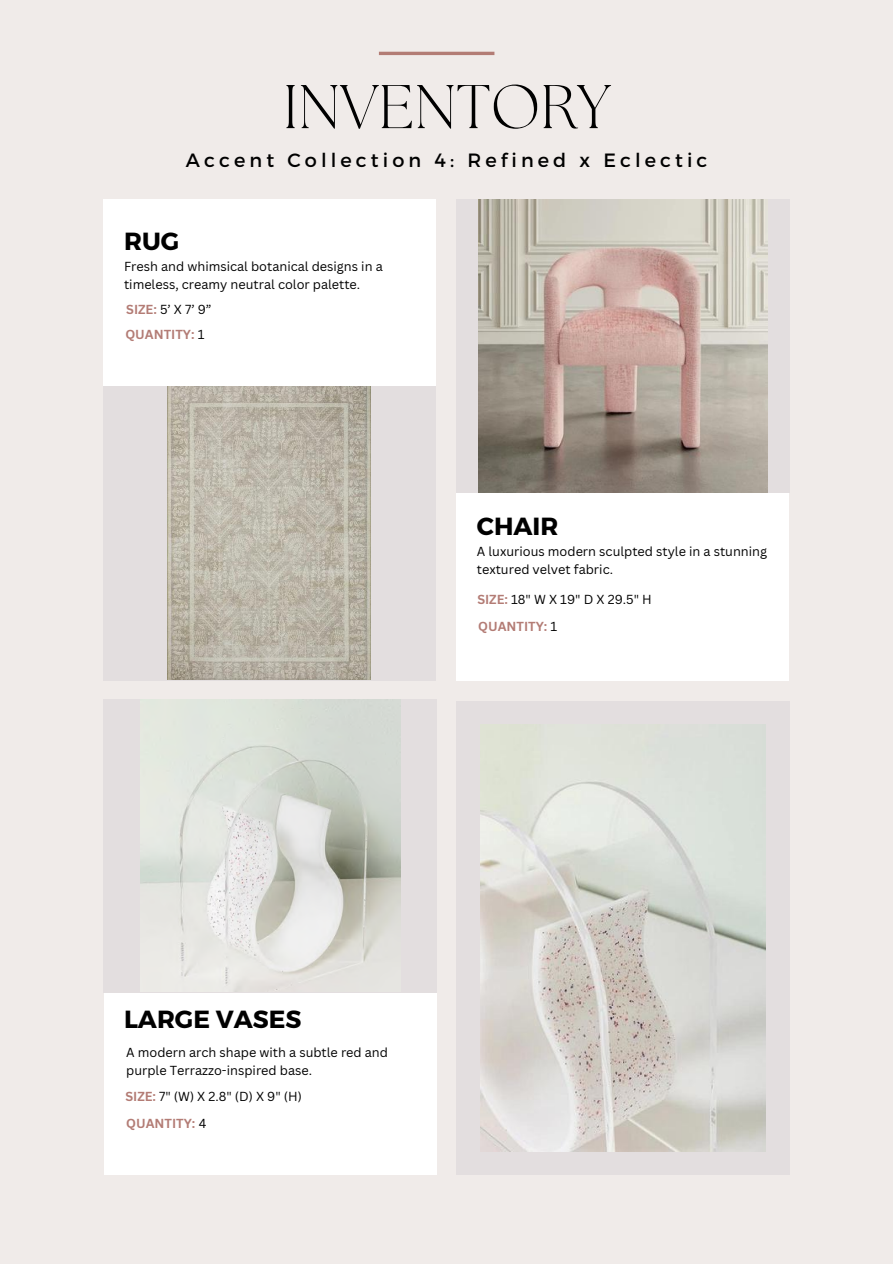
<style>
.page{position:relative;width:893px;height:1264px;background:#fff}
.page>*{position:absolute;margin:0;border:0;box-sizing:border-box;transform-origin:0 0}
.t1{font:300 61.5px "The Seasons";color:#000}
.t2{font:700 24.75px "Montserrat";color:#000}
.t3{font:19.2px "Montserrat";letter-spacing:.215em;color:#000}
.t4{font:12.75px/17.9px "Canva Sans";color:#000}
.t5{font:700 12.75px/25.7px "Canva Sans";color:#b37c75}
.s1{font-weight:400;color:#000}
.s2{font-weight:700;color:#b37c75}
</style>
<div class="page">
<div style="left:0;top:0;width:892px;height:1263px;background:#f0ebe9"></div>
<div style="left:104px;top:985px;width:332px;height:189px;background:#fff"></div>
<div style="left:456px;top:492px;width:333px;height:188px;background:#fff"></div>
<hr style="left:379px;top:52px;width:115px;height:3px;background:#b37c75">
<div style="left:103px;top:199px;width:332px;height:188px;background:#fff"></div>
<div style="left:456px;top:199px;width:333px;height:293px;background:#e3dedf"></div>
<img style="left:478px;top:199px;width:289px;height:293px">
<div style="left:104px;top:699px;width:332px;height:293px;background:#e3dedf"></div>
<img style="left:140px;top:699px;width:260px;height:293px">
<div style="left:456px;top:701px;width:333px;height:473px;background:#e3dedf"></div>
<div style="left:103px;top:386px;width:332px;height:294px;background:#e3dedf"></div>
<img style="left:168px;top:386px;width:202px;height:294px">
<img style="left:481px;top:724px;width:284px;height:427px">
<h1 class="t1" style="left:283px;top:79px;width:329px">INVENTORY</h1>
<h3 class="t3" style="left:186px;top:148px;width:523px">Accent Collection 4: Refined x Eclectic</h3>
<h2 class="t2" style="left:124px;top:225px;width:57px">RUG</h2>
<p class="t4" style="left:124px;top:257px;width:260px">Fresh and whimsical botanical designs in a timeless, creamy neutral color palette.</p>
<p class="t5" style="left:125px;top:296px;width:88px">SIZE: <span class="s1">5’ X 7’ 9”<br></span>QUANTITY: <span class="s1">1</span></p>
<h2 class="t2" style="left:477px;top:509px;width:83px">CHAIR</h2>
<p class="t4" style="left:477px;top:542px;width:292px">A luxurious modern sculpted style in a stunning textured velvet fabric.</p>
<p class="t4" style="left:477px;top:586px;width:176px;line-height:26.4px"><span class="s2">SIZE:</span> 18" W X 19" D X 29.5" H<br><span class="s2">QUANTITY:</span> 1</p>
<h2 class="t2" style="left:124px;top:1003px;width:179px">LARGE VASES</h2>
<p class="t4" style="left:126px;top:1042px;width:263px">A modern arch shape with a subtle red and purple Terrazzo-inspired base.</p>
<p class="t4" style="left:125px;top:1083px;width:178px;line-height:26.4px"><span class="s2">SIZE:</span> 7" (W) X 2.8" (D) X 9" (H)<br><span class="s2">QUANTITY:</span> 4</p>
</div>
